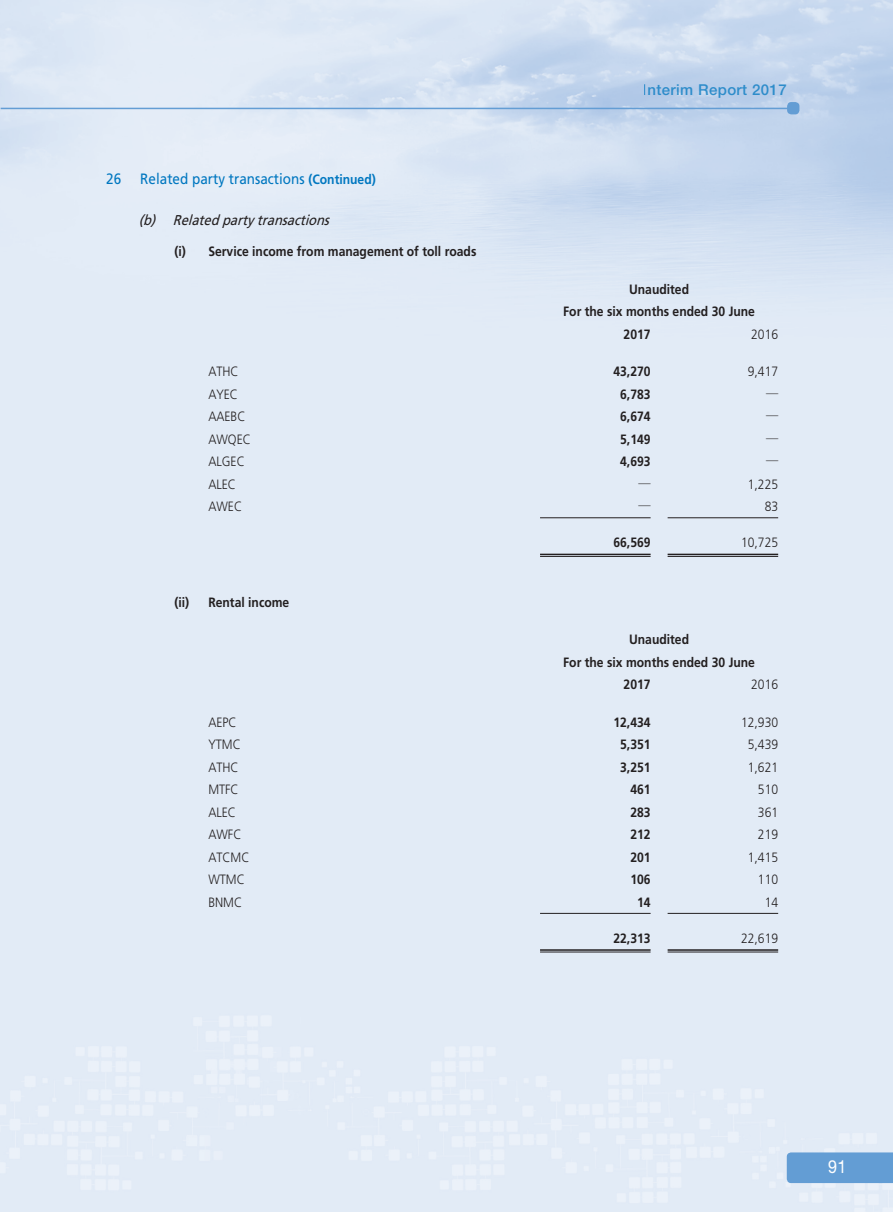
<style>
.page{position:relative;width:893px;height:1212px;background:#fff}
.page>*{position:absolute;margin:0;border:0;box-sizing:border-box;transform-origin:0 0}
.t1{font:18px "Helvetica Neue LT Std";color:#fff;scale:.9 1}
._4__副標題{font:15px "Frutiger LT Std";color:#0077c0;scale:.9 1}
.t2{font:500 15px "Helvetica Neue LT Std";letter-spacing:.025em;color:#0077c0}
._5__副副標題{font:italic 14.25px "Frutiger LT Std";color:#231f20;scale:.9 1}
._1__內文{font:700 13.5px "Frutiger LT Std";color:#231f20;scale:.9 1}
._1__內文-2{font:300 13.5px "Frutiger LT Std";color:#231f20;scale:.9 1}
._1__內文-3{font:300 13.5px "M Hei HK";color:#231f20;scale:.9 1}
._1__內文-4{font:700 13.5px "M Hei HK";color:#231f20;scale:.9 1}
.s1{font-weight:700;font-size:13.5px}
</style>
<div class="page">
<div style="left:787px;top:102px;width:12px;height:12px;background:#639dd4;border-radius:4px"></div>
<hr style="left:1px;top:108px;width:790px;height:1px;background:#639dd4">
<div style="left:787px;top:1152px;width:106px;height:31px;background:#639dd4"></div>
<hr style="left:540px;top:517px;width:111px;height:1px;background:#231f20">
<hr style="left:668px;top:517px;width:110px;height:1px;background:#231f20">
<hr style="left:540px;top:554px;width:111px;height:1px;background:#231f20">
<hr style="left:540px;top:556px;width:111px;height:1px;background:#231f20">
<hr style="left:668px;top:554px;width:110px;height:1px;background:#231f20">
<hr style="left:668px;top:556px;width:110px;height:1px;background:#231f20">
<hr style="left:540px;top:913px;width:111px;height:1px;background:#231f20">
<hr style="left:668px;top:913px;width:110px;height:1px;background:#231f20">
<hr style="left:540px;top:949px;width:111px;height:2px;background:#231f20">
<hr style="left:540px;top:952px;width:111px;height:1px;background:#231f20">
<hr style="left:668px;top:949px;width:110px;height:2px;background:#231f20">
<hr style="left:668px;top:952px;width:110px;height:1px;background:#231f20">
<p class="_4__副標題" style="left:106px;top:169px;width:18px">26</p>
<p class="_4__副標題" style="left:140px;top:169px;width:263px">Related party transactions <span class="s1">(Continued)</span></p>
<p class="_5__副副標題" style="left:139px;top:212px;width:218px">(b) Related party transactions</p>
<p class="_1__內文" style="left:174px;top:243px;width:337px">(i) Service income from management of toll roads</p>
<p class="t2" style="left:643px;top:81px;width:145px">Interim Report 2017</p>
<p class="_1__內文" style="left:629px;top:281px;width:68px">Unaudited</p>
<p class="_1__內文" style="left:563px;top:303px;width:215px">For the six months ended 30 June</p>
<p class="_1__內文" style="left:624px;top:326px;width:32px">2017</p>
<p class="_1__內文-2" style="left:751px;top:326px;width:32px">2016</p>
<p class="_1__內文-2" style="left:208px;top:364px;width:35px">ATHC</p>
<p class="_1__內文" style="left:613px;top:363px;width:43px">43,270</p>
<p class="_1__內文-2" style="left:748px;top:364px;width:35px">9,417</p>
<p class="_1__內文-2" style="left:208px;top:386px;width:35px">AYEC</p>
<p class="_1__內文" style="left:620px;top:386px;width:35px">6,783</p>
<p class="_1__內文-3" style="left:766px;top:387px;width:15px">—</p>
<p class="_1__內文-2" style="left:208px;top:409px;width:43px">AAEBC</p>
<p class="_1__內文" style="left:620px;top:408px;width:35px">6,674</p>
<p class="_1__內文-3" style="left:766px;top:409px;width:15px">—</p>
<p class="_1__內文-2" style="left:208px;top:431px;width:49px">AWQEC</p>
<p class="_1__內文" style="left:620px;top:431px;width:35px">5,149</p>
<p class="_1__內文-3" style="left:766px;top:432px;width:15px">—</p>
<p class="_1__內文-2" style="left:208px;top:454px;width:42px">ALGEC</p>
<p class="_1__內文" style="left:620px;top:453px;width:35px">4,693</p>
<p class="_1__內文-3" style="left:766px;top:454px;width:15px">—</p>
<p class="_1__內文-2" style="left:208px;top:476px;width:32px">ALEC</p>
<p class="_1__內文-4" style="left:638px;top:474px;width:15px">—</p>
<p class="_1__內文-2" style="left:748px;top:476px;width:35px">1,225</p>
<p class="_1__內文-2" style="left:208px;top:499px;width:39px">AWEC</p>
<p class="_1__內文-4" style="left:638px;top:496px;width:15px">—</p>
<p class="_1__內文-2" style="left:765px;top:499px;width:17px">83</p>
<p class="_1__內文" style="left:613px;top:535px;width:43px">66,569</p>
<p class="_1__內文-2" style="left:741px;top:535px;width:43px">10,725</p>
<p class="_1__內文" style="left:174px;top:594px;width:129px">(ii) Rental income</p>
<p class="_1__內文" style="left:629px;top:632px;width:68px">Unaudited</p>
<p class="_1__內文" style="left:563px;top:654px;width:215px">For the six months ended 30 June</p>
<p class="_1__內文" style="left:624px;top:677px;width:32px">2017</p>
<p class="_1__內文-2" style="left:751px;top:677px;width:32px">2016</p>
<p class="_1__內文-2" style="left:208px;top:714px;width:33px">AEPC</p>
<p class="_1__內文" style="left:613px;top:714px;width:43px">12,434</p>
<p class="_1__內文-2" style="left:741px;top:714px;width:43px">12,930</p>
<p class="_1__內文-2" style="left:208px;top:737px;width:38px">YTMC</p>
<p class="_1__內文" style="left:620px;top:737px;width:35px">5,351</p>
<p class="_1__內文-2" style="left:748px;top:737px;width:35px">5,439</p>
<p class="_1__內文-2" style="left:208px;top:759px;width:35px">ATHC</p>
<p class="_1__內文" style="left:620px;top:759px;width:35px">3,251</p>
<p class="_1__內文-2" style="left:748px;top:759px;width:35px">1,621</p>
<p class="_1__內文-2" style="left:208px;top:782px;width:35px">MTFC</p>
<p class="_1__內文" style="left:630px;top:782px;width:24px">461</p>
<p class="_1__內文-2" style="left:758px;top:782px;width:24px">510</p>
<p class="_1__內文-2" style="left:208px;top:804px;width:32px">ALEC</p>
<p class="_1__內文" style="left:630px;top:804px;width:24px">283</p>
<p class="_1__內文-2" style="left:758px;top:804px;width:24px">361</p>
<p class="_1__內文-2" style="left:208px;top:827px;width:38px">AWFC</p>
<p class="_1__內文" style="left:630px;top:827px;width:24px">212</p>
<p class="_1__內文-2" style="left:758px;top:827px;width:24px">219</p>
<p class="_1__內文-2" style="left:208px;top:849px;width:47px">ATCMC</p>
<p class="_1__內文" style="left:630px;top:849px;width:24px">201</p>
<p class="_1__內文-2" style="left:748px;top:849px;width:35px">1,415</p>
<p class="_1__內文-2" style="left:208px;top:872px;width:42px">WTMC</p>
<p class="_1__內文" style="left:630px;top:872px;width:24px">106</p>
<p class="_1__內文-2" style="left:758px;top:872px;width:24px">110</p>
<p class="_1__內文-2" style="left:208px;top:894px;width:39px">BNMC</p>
<p class="_1__內文" style="left:637px;top:894px;width:17px">14</p>
<p class="_1__內文-2" style="left:765px;top:894px;width:17px">14</p>
<p class="_1__內文" style="left:613px;top:930px;width:43px">22,313</p>
<p class="_1__內文-2" style="left:741px;top:931px;width:43px">22,619</p>
<h1 class="t1" style="left:828px;top:1156px;width:22px">91</h1>
</div>
